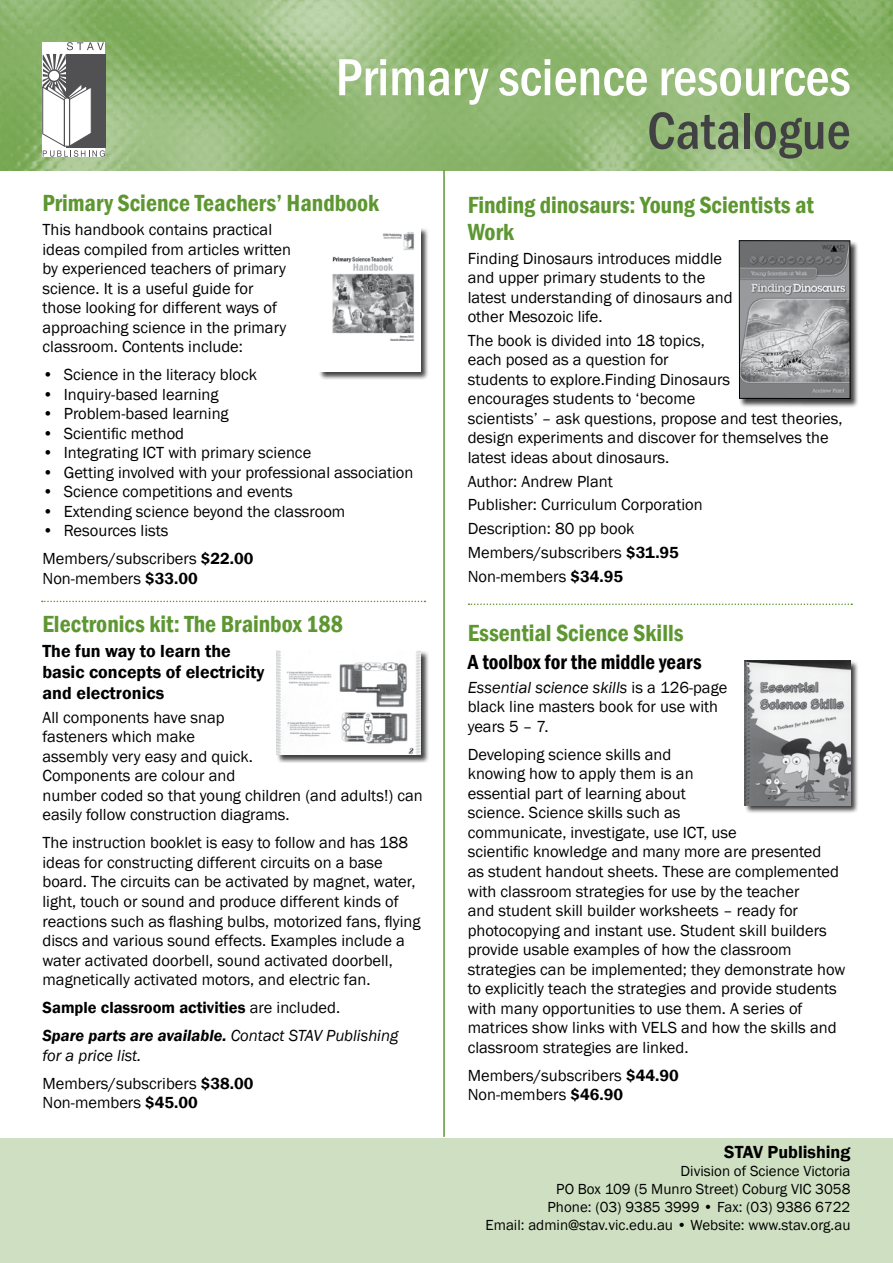
<style>
.page{position:relative;width:893px;height:1263px;background:#fff}
.page>*{position:absolute;margin:0;border:0;box-sizing:border-box;transform-origin:0 0}
.t1{font:500 condensed 54px "Franklin Gothic";color:#fff}
.t2{font:500 condensed 54px "Franklin Gothic";color:#414042}
.t3{font:600 condensed 24px/27px "Franklin Gothic";color:#5e9732}
.t4{font:600 condensed 21px "Franklin Gothic";color:#000}
.t5{font:600 18px/21px "Franklin Gothic";color:#000}
.t6{font:16.5px/19.5px "Franklin Gothic";color:#000}
.t7{font:600 16.5px/28px "Franklin Gothic";color:#000}
.t8{font:15px/18px "Franklin Gothic";color:#000;text-align:right}
.s1{font-weight:600}
.s2{font-weight:400}
.s3{font-style:italic}
.s4{font-weight:400;font-style:italic}
</style>
<div class="page">
<div style="left:0;top:1138px;width:893px;height:125px;background:#cfe0c2"></div>
<img style="left:0;top:0;width:893px;height:170px">
<svg style="left:43px;top:42px;width:62px;height:115px"></svg>
<div style="left:318px;top:227px;width:112px;height:153px;background:#000;opacity:.75"></div>
<img style="left:319px;top:227px;width:102px;height:144px">
<div style="left:276px;top:650px;width:154px;height:113px;background:#000;opacity:.75"></div>
<img style="left:276px;top:651px;width:145px;height:104px">
<hr style="left:443px;top:170px;width:2px;height:967px;background:#5e9732">
<div style="left:744px;top:660px;width:115px;height:154px;background:#000;opacity:.75"></div>
<img style="left:744px;top:660px;width:106px;height:145px">
<svg style="left:42px;top:601px;width:383px;height:1px"></svg>
<svg style="left:468px;top:603px;width:384px;height:2px"></svg>
<div style="left:738px;top:240px;width:121px;height:168px;background:#000;opacity:.75"></div>
<img style="left:741px;top:242px;width:107px;height:155px">
<div style="left:739px;top:240px;width:111px;height:159px;border:1px solid #000"></div>
<h1 class="t1" style="left:336px;top:42px;width:516px">Primary science resources</h1>
<h1 class="t2" style="left:647px;top:95px;width:205px">Catalogue</h1>
<h2 class="t3" style="left:43px;top:189px;width:338px">Primary Science Teachers’ Handbook</h2>
<p class="t6" style="left:43px;top:220px;width:250px">This handbook contains practical ideas compiled from articles written by experienced teachers of primary science. It is a useful guide for those looking for different ways of approaching science in the primary classroom. Contents include:</p>
<p class="t6" style="left:43px;top:365px;width:216px">• Science in the literacy block</p>
<p class="t6" style="left:43px;top:385px;width:178px">• Inquiry-based learning</p>
<p class="t6" style="left:43px;top:404px;width:188px">• Problem-based learning</p>
<p class="t6" style="left:43px;top:424px;width:143px">• Scientific method</p>
<p class="t6" style="left:43px;top:443px;width:270px">• Integrating ICT with primary science</p>
<p class="t6" style="left:43px;top:463px;width:372px">• Getting involved with your professional association</p>
<p class="t6" style="left:43px;top:482px;width:252px">• Science competitions and events</p>
<p class="t6" style="left:43px;top:502px;width:304px">• Extending science beyond the classroom</p>
<p class="t6" style="left:43px;top:517px;width:212px;line-height:28px">• Resources lists<br>Members/subscribers <span class="s1">$22.00</span></p>
<p class="t6" style="left:43px;top:569px;width:157px">Non-members <span class="s1">$33.00</span></p>
<h2 class="t3" style="left:43px;top:610px;width:302px">Electronics kit: The Brainbox 188</h2>
<p class="t5" style="left:43px;top:641px;width:224px">The fun way to learn the basic concepts of electricity and electronics</p>
<p class="t6" style="left:43px;top:708px;width:382px">All components have snap<br>fasteners which make<br>assembly very easy and quick.<br>Components are colour and<br>number coded so that young children (and adults!) can easily follow construction diagrams.</p>
<p class="t6" style="left:43px;top:833px;width:380px">The instruction booklet is easy to follow and has 188 ideas for constructing different circuits on a base board. The circuits can be activated by magnet, water, light, touch or sound and produce different kinds of reactions such as flashing bulbs, motorized fans, flying discs and various sound effects. Examples include a water activated doorbell, sound activated doorbell, magnetically activated motors, and electric fan.</p>
<p class="t7" style="left:43px;top:994px;width:357px">Sample classroom activities <span class="s2">are included.<br></span><span class="s3">Spare parts are available.</span> <span class="s4">Contact STAV Publishing</span></p>
<p class="t6" style="left:43px;top:1041px;width:212px;line-height:28px"><span class="s3">for a price list.<br></span>Members/subscribers <span class="s1">$38.00</span></p>
<p class="t6" style="left:43px;top:1093px;width:157px">Non-members <span class="s1">$45.00</span></p>
<h2 class="t3" style="left:468px;top:191px;width:348px">Finding dinosaurs: Young Scientists at<br>Work</h2>
<p class="t6" style="left:468px;top:249px;width:266px">Finding Dinosaurs introduces middle and upper primary students to the latest understanding of dinosaurs and other Mesozoic life.</p>
<p class="t6" style="left:468px;top:331px;width:376px">The book is divided into 18 topics,<br>each posed as a question for<br>students to explore.Finding Dinosaurs<br>encourages students to ‘become<br>scientists’ – ask questions, propose and test theories, design experiments and discover for themselves the latest ideas about dinosaurs.</p>
<p class="t6" style="left:468px;top:470px;width:236px;line-height:23.7px">Author: Andrew Plant<br>Publisher: Curriculum Corporation<br>Description: 80 pp book<br>Members/subscribers <span class="s1">$31.95<br></span>Non-members <span class="s1">$34.95</span></p>
<h2 class="t3" style="left:468px;top:619px;width:217px">Essential Science Skills</h2>
<p class="t4" style="left:468px;top:648px;width:235px">A toolbox for the middle years</p>
<p class="t6" style="left:468px;top:678px;width:261px"><span class="s3">Essential science skills</span> is a 126-page black line masters book for use with years 5 – 7.</p>
<p class="t6" style="left:468px;top:745px;width:379px">Developing science skills and<br>knowing how to apply them is an<br>essential part of learning about<br>science. Science skills such as<br>communicate, investigate, use ICT, use<br>scientific knowledge and many more are presented<br>as student handout sheets. These are complemented with classroom strategies for use by the teacher<br>and student skill builder worksheets – ready for photocopying and instant use. Student skill builders provide usable examples of how the classroom strategies can be implemented; they demonstrate how to explicitly teach the strategies and provide students with many opportunities to use them. A series of matrices show links with VELS and how the skills and classroom strategies are linked.</p>
<p class="t6" style="left:468px;top:1066px;width:213px">Members/subscribers <span class="s1">$44.90<br></span>Non-members <span class="s1">$46.90</span></p>
<p class="t5" style="left:724px;top:1142px;width:128px">STAV Publishing</p>
<p class="t8" style="left:486px;top:1162px;width:366px">Division of Science Victoria<br>PO Box 109 (5 Munro Street) Coburg VIC 3058<br>Phone: (03) 9385 3999 • Fax: (03) 9386 6722<br>Email: admin@stav.vic.edu.au • Website: www.stav.org.au</p>
</div>
